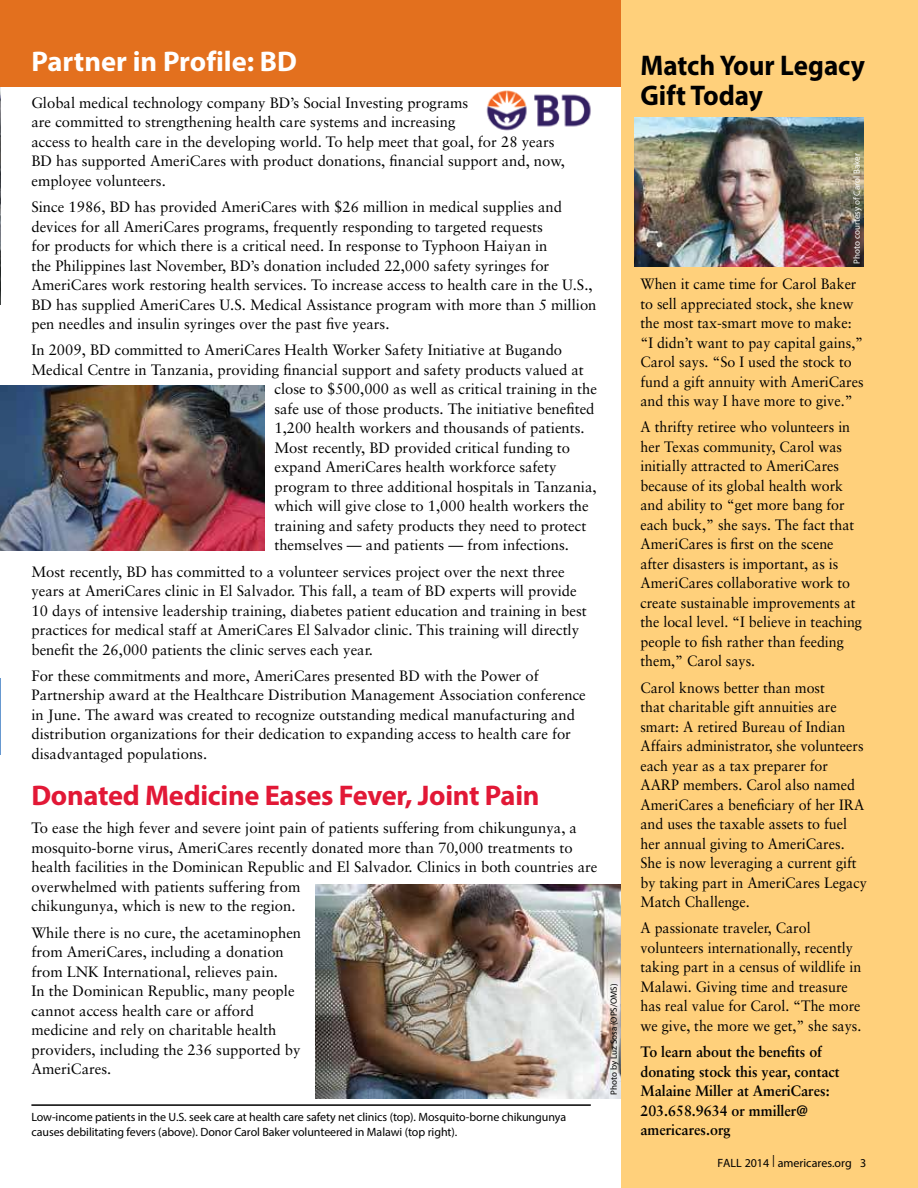
<style>
.page{position:relative;width:918px;height:1188px;background:#fff}
.page>*{position:absolute;margin:0;border:0;box-sizing:border-box;transform-origin:0 0}
.t1{font:700 28.5px "Myriad Pro";letter-spacing:-.01em;color:#e21836}
.t2{font:700 28.5px/30px "Myriad Pro";color:#000;scale:.95 1}
.t3{font:700 28.5px "Myriad Pro";color:#fff}
.t4{font:15px/19.5px "Sabon";color:#000}
.t5{font:15px/19.5px "Sabon";color:#000;scale:.95 1}
.t6{font:700 15px/19.5px "Sabon";color:#000;scale:.95 1}
.t7{font:12px/15px "Myriad Pro";letter-spacing:-.005em;color:#000}
.t8{font:9px "Myriad Pro";color:#fff}
.t9{font:9px "Myriad Pro";color:#000}
</style>
<div class="page">
<img style="left:0;top:87px;width:1px;height:218px">
<img style="left:1px;top:386px;width:264px;height:165px">
<hr style="left:0;top:678px;width:1px;height:77px;background:#6698d0">
<div style="left:621px;top:0;width:297px;height:1188px;background:#ffd07b"></div>
<div style="left:0;top:0;width:621px;height:87px;background:#e3701e"></div>
<hr style="left:31px;top:1104px;width:560px;height:2px;background:#000">
<img style="left:315px;top:885px;width:306px;height:213px">
<img style="left:486px;top:90px;width:105px;height:41px">
<img style="left:634px;top:118px;width:230px;height:149px">
<h1 class="t3" style="left:31px;top:50px;width:267px">Partner in Profile: BD</h1>
<h1 class="t2" style="left:640px;top:53px;width:238px">Match Your Legacy<br>Gift Today</h1>
<p class="t4" style="left:31px;top:94px;width:535px">Global medical technology company BD’s Social Investing programs<br>are committed to strengthening health care systems and increasing<br>access to health care in the developing world. To help meet that goal, for 28 years BD has supported AmeriCares with product donations, financial support and, now, employee volunteers.</p>
<p class="t4" style="left:31px;top:198px;width:567px">Since 1986, BD has provided AmeriCares with $26 million in medical supplies and devices for all AmeriCares programs, frequently responding to targeted requests<br>for products for which there is a critical need. In response to Typhoon Haiyan in<br>the Philippines last November, BD’s donation included 22,000 safety syringes for AmeriCares work restoring health services. To increase access to health care in the U.S., BD has supplied AmeriCares U.S. Medical Assistance program with more than 5 million pen needles and insulin syringes over the past five years.</p>
<p class="t4" style="left:31px;top:341px;width:532px">In 2009, BD committed to AmeriCares Health Worker Safety Initiative at Bugando</p>
<p class="t4" style="left:31px;top:361px;width:554px">Medical Centre in Tanzania, providing financial support and safety products valued at</p>
<p class="t4" style="left:274px;top:380px;width:324px">close to $500,000 as well as critical training in the</p>
<p class="t4" style="left:274px;top:400px;width:322px">safe use of those products. The initiative benefited</p>
<p class="t4" style="left:274px;top:419px;width:312px">1,200 health workers and thousands of patients.</p>
<p class="t4" style="left:274px;top:439px;width:297px">Most recently, BD provided critical funding to</p>
<p class="t4" style="left:274px;top:458px;width:284px">expand AmeriCares health workforce safety</p>
<p class="t4" style="left:274px;top:478px;width:324px">program to three additional hospitals in Tanzania,</p>
<p class="t4" style="left:274px;top:497px;width:316px">which will give close to 1,000 health workers the</p>
<p class="t4" style="left:274px;top:517px;width:313px">training and safety products they need to protect</p>
<p class="t4" style="left:274px;top:536px;width:296px">themselves — and patients — from infections.</p>
<p class="t4" style="left:31px;top:563px;width:557px">Most recently, BD has committed to a volunteer services project over the next three years at AmeriCares clinic in El Salvador. This fall, a team of BD experts will provide 10 days of intensive leadership training, diabetes patient education and training in best practices for medical staff at AmeriCares El Salvador clinic. This training will directly benefit the 26,000 patients the clinic serves each year.</p>
<p class="t4" style="left:31px;top:667px;width:556px">For these commitments and more, AmeriCares presented BD with the Power of Partnership award at the Healthcare Distribution Management Association conference in June. The award was created to recognize outstanding medical manufacturing and distribution organizations for their dedication to expanding access to health care for disadvantaged populations.</p>
<p class="t8" style="left:853px;top:264px;width:112px;rotate:-90deg">Photo courtesy of Carol Baker</p>
<p class="t5" style="left:640px;top:275px;width:237px">When it came time for Carol Baker to sell appreciated stock, she knew the most tax-smart move to make: “I didn’t want to pay capital gains,” Carol says. “So I used the stock to fund a gift annuity with AmeriCares and this way I have more to give.”</p>
<p class="t5" style="left:640px;top:418px;width:235px">A thrifty retiree who volunteers in her Texas community, Carol was initially attracted to AmeriCares because of its global health work and ability to “get more bang for each buck,” she says. The fact that AmeriCares is first on the scene after disasters is important, as is AmeriCares collaborative work to create sustainable improvements at the local level. “I believe in teaching people to fish rather than feeding them,” Carol says.</p>
<p class="t5" style="left:640px;top:679px;width:240px">Carol knows better than most<br>that charitable gift annuities are smart: A retired Bureau of Indian<br>Affairs administrator, she volunteers each year as a tax preparer for<br>AARP members. Carol also named<br>AmeriCares a beneficiary of her IRA and uses the taxable assets to fuel her annual giving to AmeriCares.<br>She is now leveraging a current gift by taking part in AmeriCares Legacy<br>Match Challenge.</p>
<p class="t5" style="left:640px;top:919px;width:234px">A passionate traveler, Carol volunteers internationally, recently taking part in a census of wildlife in Malawi. Giving time and treasure has real value for Carol. “The more we give, the more we get,” she says.</p>
<p class="t6" style="left:640px;top:1043px;width:211px">To learn about the benefits of donating stock this year, contact<br>Malaine Miller at AmeriCares:<br>203.658.9634 or mmiller@ americares.org</p>
<p class="t7" style="left:717px;top:1156px;width:151px">FALL 2014 | americares.org 3</p>
<h1 class="t1" style="left:31px;top:785px;width:510px">Donated Medicine Eases Fever, Joint Pain</h1>
<p class="t4" style="left:31px;top:820px;width:568px">To ease the high fever and severe joint pain of patients suffering from chikungunya, a mosquito-borne virus, AmeriCares recently donated more than 70,000 treatments to health facilities in the Dominican Republic and El Salvador. Clinics in both countries are overwhelmed with patients suffering from<br>chikungunya, which is new to the region.</p>
<p class="t4" style="left:31px;top:924px;width:271px">While there is no cure, the acetaminophen from AmeriCares, including a donation from LNK International, relieves pain.<br>In the Dominican Republic, many people cannot access health care or afford medicine and rely on charitable health providers, including the 236 supported by AmeriCares.</p>
<p class="t9" style="left:610px;top:1095px;width:113px;rotate:-90deg">Photo by Luz Sosa (OPS/OMS)</p>
<p class="t7" style="left:31px;top:1110px;width:536px">Low-income patients in the U.S. seek care at health care safety net clinics (top). Mosquito-borne chikungunya causes debilitating fevers (above). Donor Carol Baker volunteered in Malawi (top right).</p>
</div>
